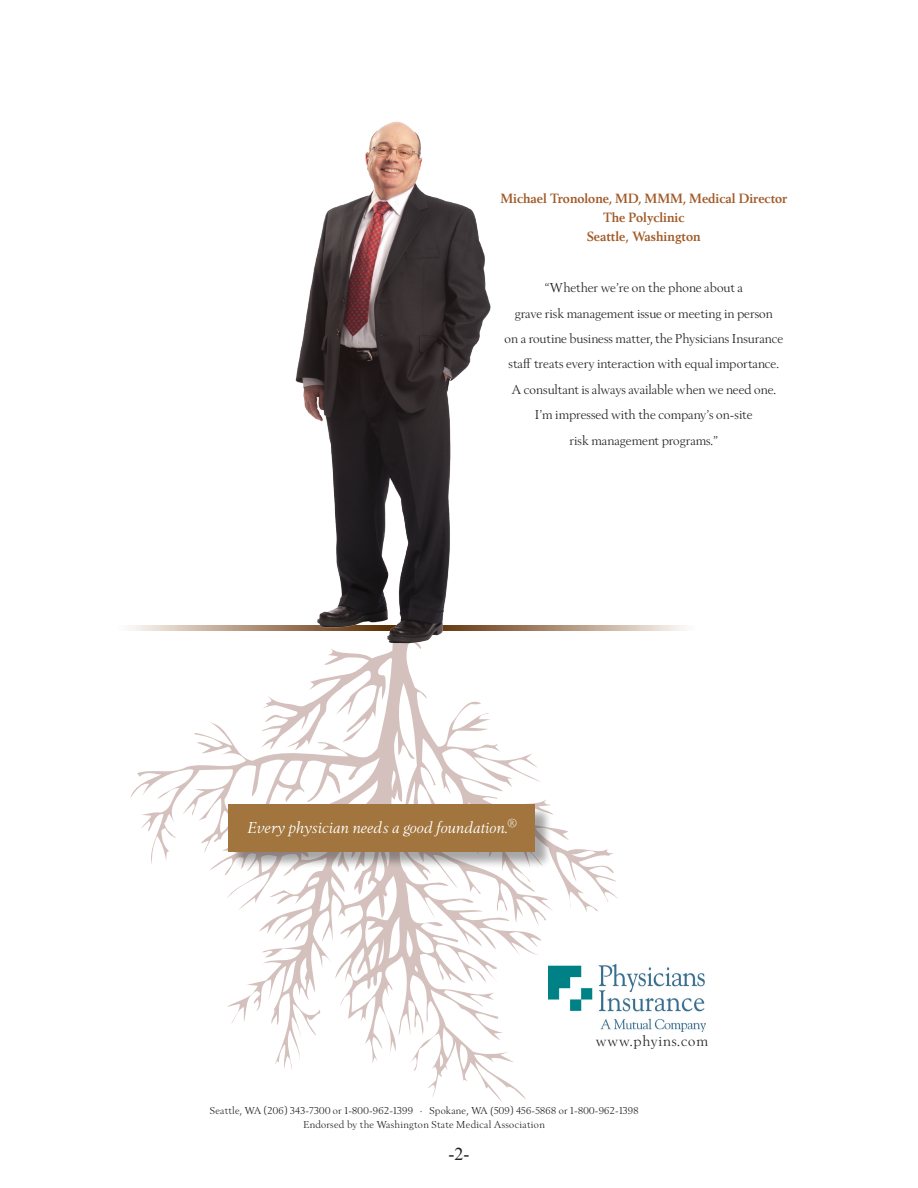
<style>
.page{position:relative;width:918px;height:1188px;background:#fff}
.page>*{position:absolute;margin:0;border:0;box-sizing:border-box;transform-origin:0 0}
.t1{font:18px "Times New Roman";color:#231f20}
.t2{font:italic 15.6px "Berling Nova Display Pro";color:#fff}
.t3{font:14.1px "Berling Nova Display Pro";letter-spacing:.06em;color:#231f20}
.t4{font:12.75px/25.3px "Berling Nova Display Pro";color:#231f20;text-align:center}
.t5{font:700 12.75px/19px "Berling Nova Text Pro";color:#a15927;text-align:center}
.t6{font:9.9px/14.1px "Berling Nova Display Pro";letter-spacing:.03em;color:#231f20;text-align:center}
</style>
<div class="page">
<img style="left:618px;top:967px;width:88px;height:64px">
<svg style="left:130px;top:677px;width:488px;height:425px"></svg>
<div style="left:231px;top:806px;width:322px;height:63px;background:#231f20;opacity:.4"></div>
<div style="left:229px;top:804px;width:306px;height:48px;background:#a1753d"></div>
<svg style="left:129px;top:625px;width:556px;height:6px"></svg>
<img style="left:159px;top:121px;width:440px;height:556px">
<p class="t5" style="left:500px;top:189px;width:288px">Michael Tronolone, MD, MMM, Medical Director<br>The Polyclinic<br>Seattle, Washington</p>
<p class="t4" style="left:504px;top:275px;width:280px">“Whether we’re on the phone about a<br>grave risk management issue or meeting in person<br>on a routine business matter, the Physicians Insurance staff treats every interaction with equal importance.<br>A consultant is always available when we need one.<br>I’m impressed with the company’s on-site<br>risk management programs.”</p>
<p class="t2" style="left:248px;top:819px;width:271px">Every physician needs a good foundation.<sup>®</sup></p>
<p class="t3" style="left:596px;top:1033px;width:114px">www.phyins.com</p>
<p class="t6" style="left:210px;top:1104px;width:430px">Seattle, WA (206) 343-7300 or 1-800-962-1399 . Spokane, WA (509) 456-5868 or 1-800-962-1398<br>Endorsed by the Washington State Medical Association</p>
<p class="t1" style="left:449px;top:1142px;width:22px">-2-</p>
</div>
